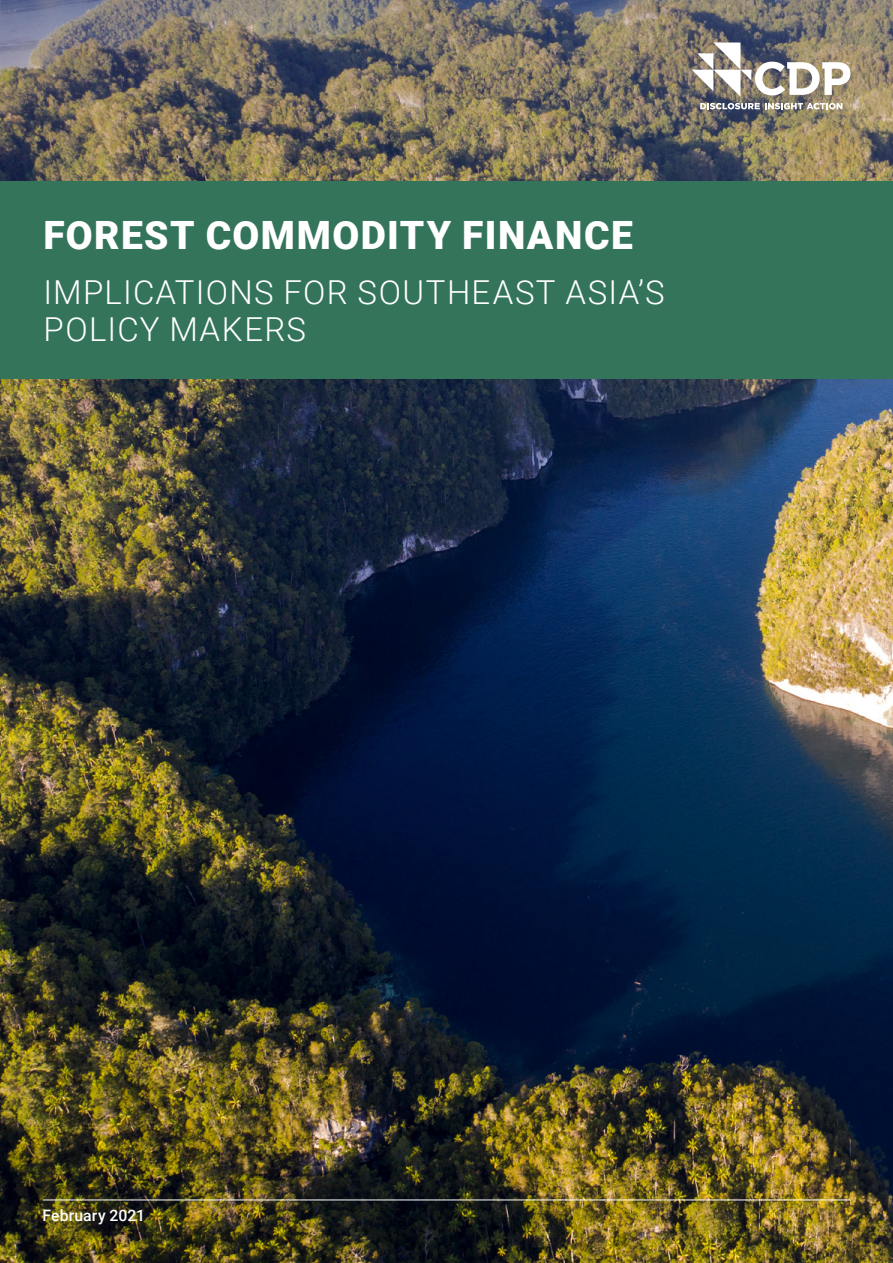
<style>
.page{position:relative;width:893px;height:1263px;background:#fff}
.page>*{position:absolute;margin:0;border:0;box-sizing:border-box;transform-origin:0 0}
.t1{font:900 39px "Roboto";letter-spacing:.04em;color:#fff}
.t2{font:300 33px/37.5px "Roboto";letter-spacing:.04em;color:#fff}
.t3{font:500 15.75px "Roboto";letter-spacing:.005em;color:#fff}
</style>
<div class="page">
<img style="left:0;top:0;width:893px;height:1263px">
<div style="left:0;top:182px;width:893px;height:197px;background:#34745b"></div>
<hr style="left:43px;top:1199px;width:807px;height:1px;background:#fff">
<svg style="left:692px;top:43px;width:158px;height:54px"></svg>
<svg style="left:700px;top:103px;width:142px;height:6px"></svg>
<p class="t1" style="left:44px;top:208px;width:591px">FOREST COMMODITY FINANCE</p>
<p class="t2" style="left:43px;top:272px;width:623px">IMPLICATIONS FOR SOUTHEAST ASIA’S<br>POLICY MAKERS</p>
<p class="t3" style="left:43px;top:1204px;width:104px">February 2021</p>
</div>
